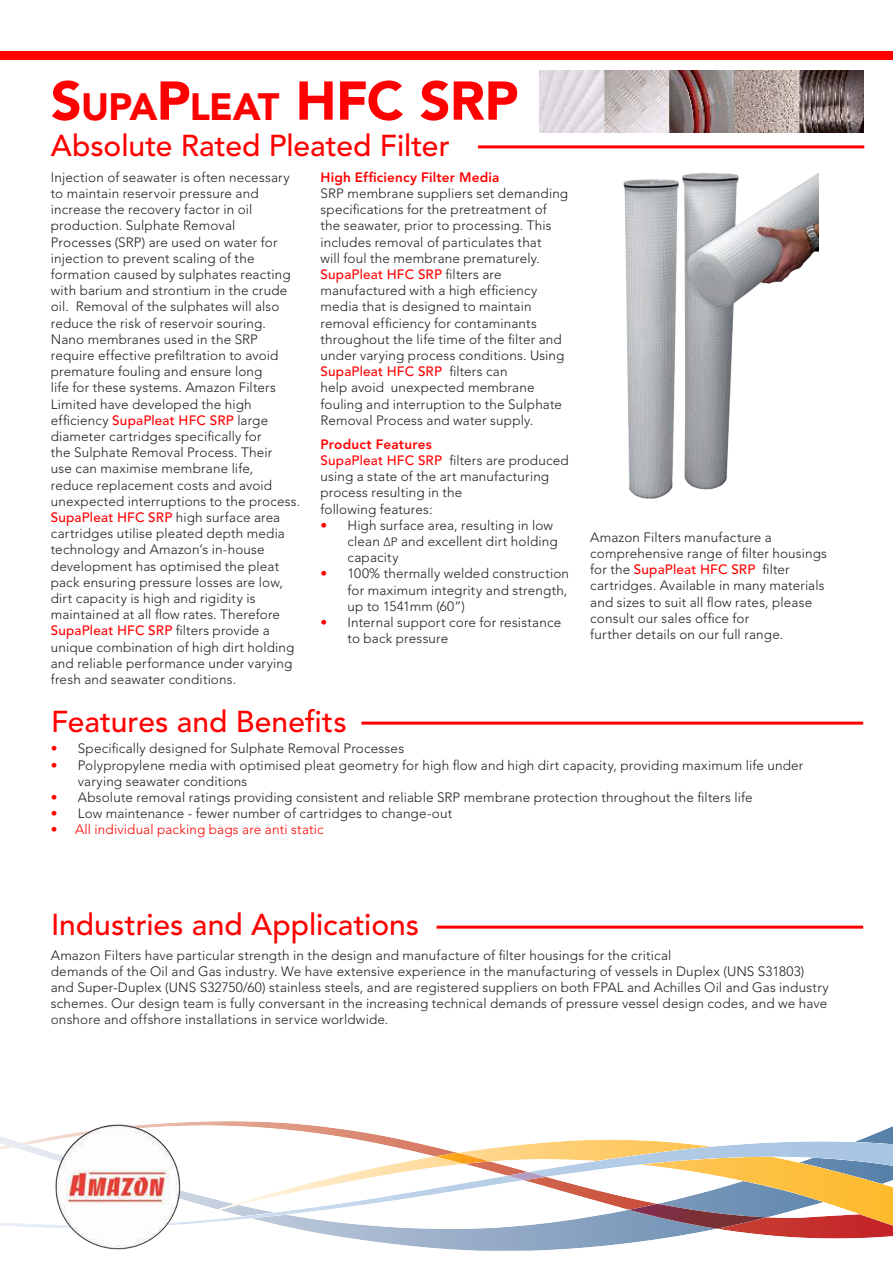
<style>
.page{position:relative;width:893px;height:1263px;background:#fff}
.page>*{position:absolute;margin:0;border:0;box-sizing:border-box;transform-origin:0 0}
.t1{font:900 54px "Avenir LT Std";letter-spacing:-.015em;color:#f00}
.t2{font:500 30px "Avenir LT Std";color:#f00}
.t3{font:300 13.5px/16.2px "Avenir LT Std";letter-spacing:.01em;color:#221f1f}
.t4{font:300 13.5px "Avenir LT Std";letter-spacing:.01em;color:#f00}
.t5{font:800 13.5px "Avenir LT Std";letter-spacing:.015em;color:#f00}
.s1{font-size:37.8px}
.s2{font-weight:500;color:#f00}
.s3{font-weight:800;color:#f00}
.s4{color:#f00}
.s5{font-size:12px}
</style>
<div class="page">
<div style="left:0;top:51px;width:893px;height:9px;background:#f00"></div>
<img style="left:540px;top:70px;width:324px;height:62px">
<hr style="left:437px;top:926px;width:426px;height:3px;background:#f00">
<img style="left:482px;top:1126px;width:411px;height:125px">
<img style="left:767px;top:1214px;width:35px;height:4px">
<img style="left:629px;top:1204px;width:138px;height:25px">
<img style="left:861px;top:1215px;width:32px;height:18px">
<img style="left:7px;top:1143px;width:20px;height:4px">
<img style="left:435px;top:1153px;width:55px;height:11px">
<img style="left:507px;top:1172px;width:39px;height:8px">
<img style="left:54px;top:1123px;width:127px;height:127px">
<hr style="left:361px;top:722px;width:502px;height:3px;background:#f00">
<hr style="left:478px;top:145px;width:386px;height:3px;background:#f00">
<img style="left:623px;top:173px;width:195px;height:326px">
<h1 class="t1" style="left:51px;top:69px;width:469px">S<span class="s1">UPA</span>P<span class="s1">LEAT</span> HFC SRP</h1>
<h2 class="t2" style="left:51px;top:133px;width:400px">Absolute Rated Pleated Filter</h2>
<p class="t3" style="left:51px;top:170px;width:251px">Injection of seawater is often necessary to maintain reservoir pressure and increase the recovery factor in oil production. Sulphate Removal<br>Processes (SRP) are used on water for injection to prevent scaling of the formation caused by sulphates reacting with barium and strontium in the crude oil. Removal of the sulphates will also reduce the risk of reservoir souring.<br>Nano membranes used in the SRP require effective prefiltration to avoid premature fouling and ensure long<br>life for these systems. Amazon Filters Limited have developed the high efficiency <span class="s2">SupaPleat</span> <span class="s2">HFC SRP</span> large diameter cartridges specifically for<br>the Sulphate Removal Process. Their<br>use can maximise membrane life,<br>reduce replacement costs and avoid unexpected interruptions to the process.<br><span class="s2">SupaPleat</span> <span class="s2">HFC SRP</span> high surface area cartridges utilise pleated depth media technology and Amazon’s in-house development has optimised the pleat pack ensuring pressure losses are low, dirt capacity is high and rigidity is maintained at all flow rates. Therefore <span class="s2">SupaPleat</span> <span class="s2">HFC SRP</span> filters provide a unique combination of high dirt holding and reliable performance under varying fresh and seawater conditions.</p>
<p class="t5" style="left:321px;top:171px;width:180px">High Efficiency Filter Media</p>
<p class="t3" style="left:321px;top:186px;width:249px">SRP membrane suppliers set demanding specifications for the pretreatment of the seawater, prior to processing. This includes removal of particulates that<br>will foul the membrane prematurely.<br><span class="s2">SupaPleat</span> <span class="s2">HFC SRP</span> filters are manufactured with a high efficiency media that is designed to maintain removal efficiency for contaminants throughout the life time of the filter and under varying process conditions. Using <span class="s2">SupaPleat</span> <span class="s2">HFC SRP</span> filters can<br>help avoid unexpected membrane fouling and interruption to the Sulphate Removal Process and water supply.</p>
<p class="t3" style="left:321px;top:437px;width:250px"><span class="s3">Product Features<br></span><span class="s2">SupaPleat</span> <span class="s2">HFC SRP</span> filters are produced using a state of the art manufacturing process resulting in the<br>following features:</p>
<p class="t3" style="left:348px;top:518px;width:212px;text-indent:-27px"><span class="s4">•</span> High surface area, resulting in low clean <span class="s5">∆P</span> and excellent dirt holding capacity</p>
<p class="t3" style="left:348px;top:567px;width:223px;text-indent:-27px"><span class="s4">•</span> 100% thermally welded construction for maximum integrity and strength, up to 1541mm (60”)</p>
<p class="t3" style="left:348px;top:615px;width:215px;text-indent:-27px"><span class="s4">•</span> Internal support core for resistance to back pressure</p>
<h2 class="t2" style="left:51px;top:709px;width:297px">Features and Benefits</h2>
<p class="t3" style="left:590px;top:530px;width:238px">Amazon Filters manufacture a comprehensive range of filter housings for the <span class="s2">SupaPleat</span> <span class="s2">HFC SRP</span> filter cartridges. Available in many materials and sizes to suit all flow rates, please consult our sales office for<br>further details on our full range.</p>
<p class="t3" style="left:51px;top:742px;width:355px"><span class="s4">•</span> Specifically designed for Sulphate Removal Processes</p>
<p class="t3" style="left:78px;top:758px;width:727px;text-indent:-27px"><span class="s4">•</span> Polypropylene media with optimised pleat geometry for high flow and high dirt capacity, providing maximum life under varying seawater conditions</p>
<p class="t3" style="left:51px;top:790px;width:703px"><span class="s4">•</span> Absolute removal ratings providing consistent and reliable SRP membrane protection throughout the filters life</p>
<p class="t3" style="left:51px;top:806px;width:403px"><span class="s4">•</span> Low maintenance - fewer number of cartridges to change-out</p>
<p class="t4" style="left:51px;top:824px;width:274px">• All individual packing bags are anti static</p>
<h2 class="t2" style="left:51px;top:912px;width:370px">Industries and Applications</h2>
<p class="t3" style="left:51px;top:948px;width:779px">Amazon Filters have particular strength in the design and manufacture of filter housings for the critical<br>demands of the Oil and Gas industry. We have extensive experience in the manufacturing of vessels in Duplex (UNS S31803) and Super-Duplex (UNS S32750/60) stainless steels, and are registered suppliers on both FPAL and Achilles Oil and Gas industry schemes. Our design team is fully conversant in the increasing technical demands of pressure vessel design codes, and we have onshore and offshore installations in service worldwide.</p>
</div>
